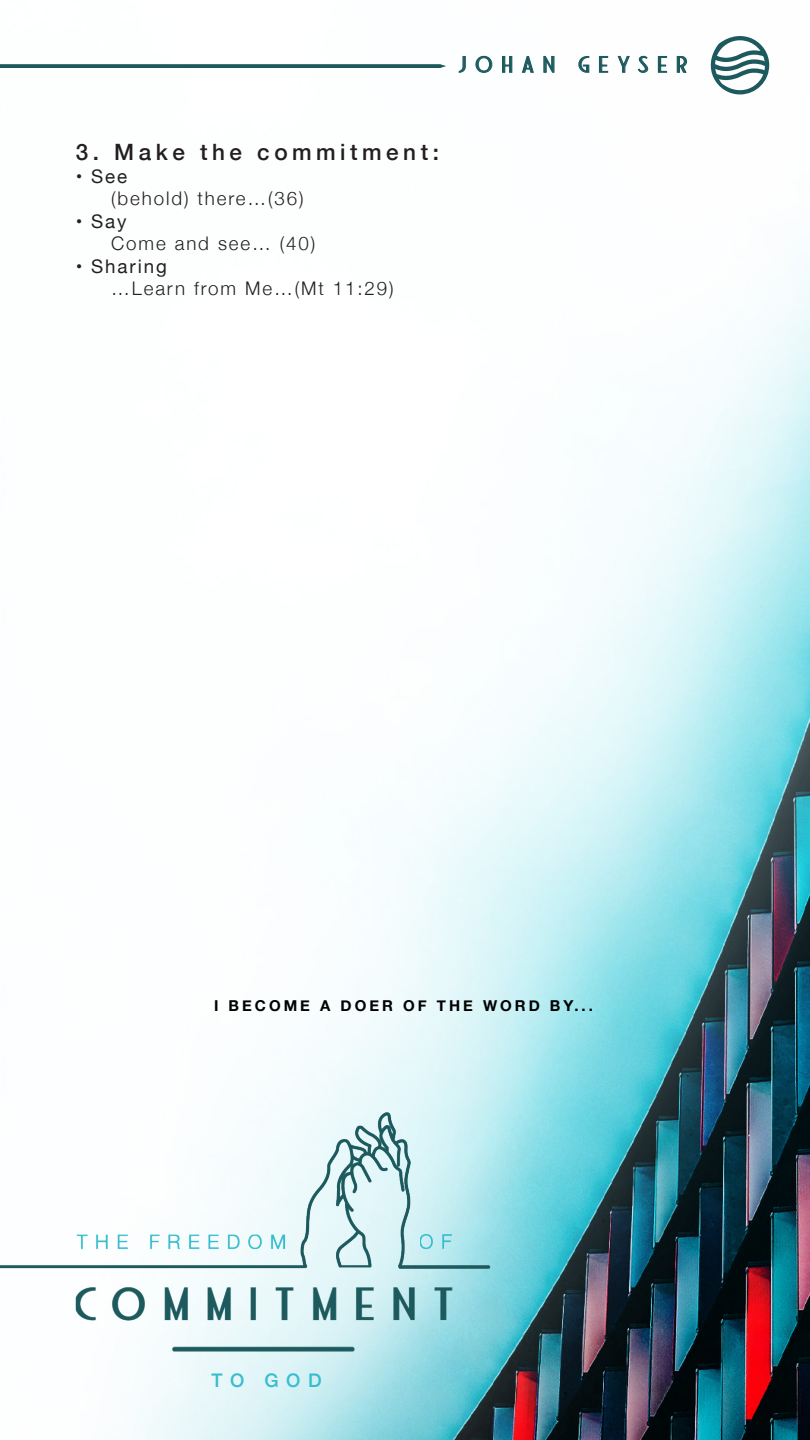
<style>
.page{position:relative;width:810px;height:1440px;background:#fff}
.page>*{position:absolute;margin:0;border:0;box-sizing:border-box;transform-origin:0 0}
.t1{font:500 22.5px "Helvetica Neue";letter-spacing:.2em;color:#231f20}
.t2{font:22.5px "Bandoengsche DEMO";letter-spacing:.4em;color:#1d5a5e}
.t3{font:300 18.75px "Helvetica Neue";letter-spacing:.1em;color:#231f20}
.t4{font:18.75px "Helvetica Neue";letter-spacing:.1em;color:#231f20}
.t5{font:500 18.75px "Helvetica Neue";color:#38bdcd}
.t6{font:700 15px "Helvetica Neue";letter-spacing:.2em;color:#000}
</style>
<div class="page">
<img style="left:133px;top:62px;width:677px;height:1378px">
<svg style="left:700px;top:36px;width:69px;height:63px"></svg>
<img style="left:0;top:1113px;width:491px;height:239px">
<svg style="left:0;top:63px;width:444px;height:6px"></svg>
<svg style="left:458px;top:55px;width:8px;height:18px"></svg>
<svg style="left:475px;top:55px;width:18px;height:19px"></svg>
<svg style="left:501px;top:55px;width:12px;height:18px"></svg>
<svg style="left:521px;top:55px;width:14px;height:19px"></svg>
<svg style="left:543px;top:55px;width:12px;height:18px"></svg>
<svg style="left:578px;top:56px;width:12px;height:17px"></svg>
<svg style="left:598px;top:56px;width:11px;height:17px"></svg>
<svg style="left:617px;top:55px;width:14px;height:18px"></svg>
<svg style="left:637px;top:55px;width:12px;height:19px"></svg>
<svg style="left:657px;top:56px;width:11px;height:17px"></svg>
<svg style="left:676px;top:56px;width:12px;height:17px"></svg>
<p class="t2" style="left:458px;top:51px;width:231px">JOHAN GEYSER</p>
<p class="t1" style="left:76px;top:134px;width:365px">3. Make the commitment:</p>
<p class="t4" style="left:76px;top:163px;width:53px">• See</p>
<p class="t3" style="left:111px;top:183px;width:194px">(behold) there…(36)</p>
<p class="t4" style="left:76px;top:208px;width:52px">• Say</p>
<p class="t3" style="left:111px;top:228px;width:206px">Come and see… (40)</p>
<p class="t4" style="left:76px;top:253px;width:93px">• Sharing</p>
<p class="t3" style="left:111px;top:273px;width:284px">…Learn from Me…(Mt 11:29)</p>
<p class="t6" style="left:214px;top:996px;width:380px">I BECOME A DOER OF THE WORD BY...</p>
<p class="t5" style="left:212px;top:1365px;width:112px">TO GOD</p>
</div>
